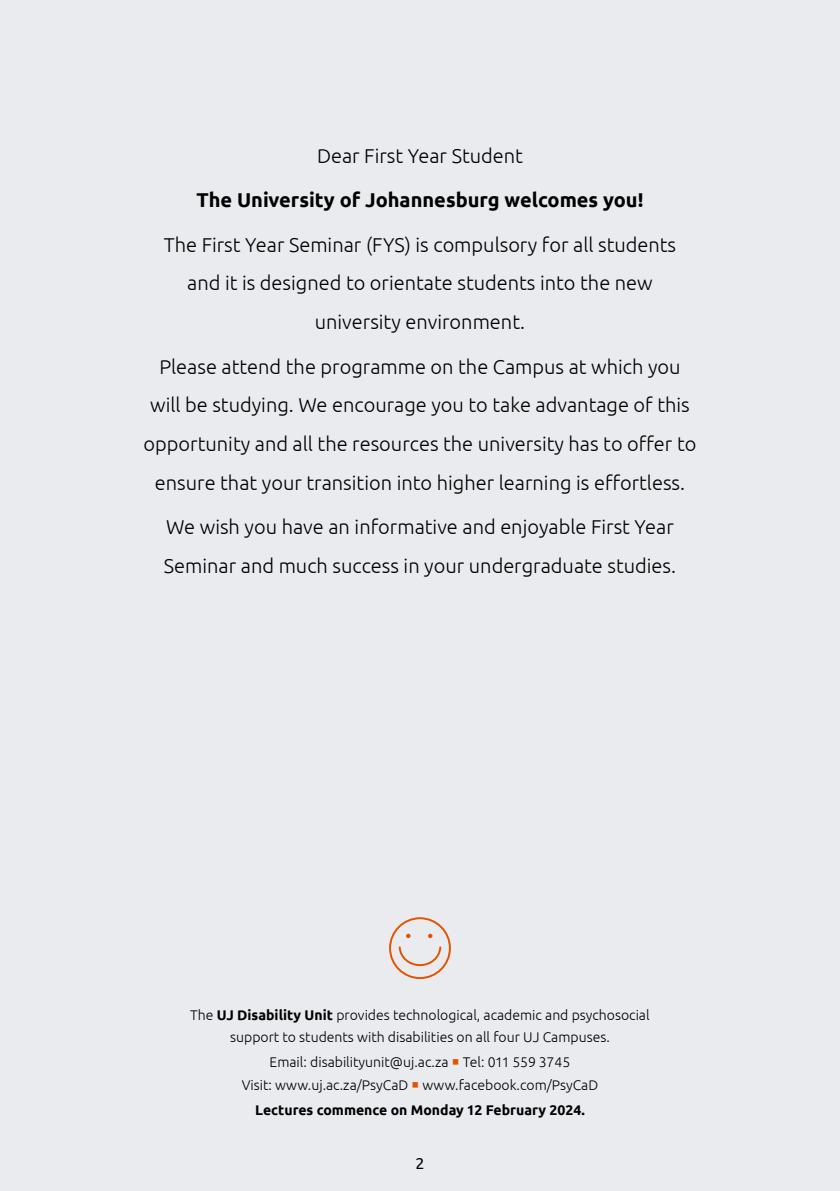
<style>
.page{position:relative;width:840px;height:1191px;background:#fff}
.page>*{position:absolute;margin:0;border:0;box-sizing:border-box;transform-origin:0 0}
.t1{font:300 20px/38.8px "Ubuntu";color:#000;text-align:center}
.t2{font:700 20px "Ubuntu";color:#000}
.t3{font:16px "Ubuntu";color:#000}
.t4{font:300 14px/22.4px "Ubuntu";color:#000;text-align:center}
.t5{font:700 14px "Ubuntu";color:#000}
.s1{font-weight:700}
.s2{color:#e45400}
.s3{font-weight:300;font-size:14px}
</style>
<div class="page">
<div style="left:0;top:0;width:839px;height:1191px;background:#e9ebee"></div>
<hr style="left:839px;top:0;width:1px;height:1191px;background:#e9ebee">
<svg style="left:389px;top:917px;width:61px;height:62px"></svg>
<p class="t1" style="left:317px;top:136px;width:207px">Dear First Year Student</p>
<p class="t2" style="left:196px;top:188px;width:448px">The University of Johannesburg welcomes you!</p>
<p class="t1" style="left:164px;top:225px;width:513px">The First Year Seminar (FYS) is compulsory for all students and it is designed to orientate students into the new university environment.</p>
<p class="t1" style="left:143px;top:346px;width:554px">Please attend the programme on the Campus at which you will be studying. We encourage you to take advantage of this opportunity and all the resources the university has to offer to ensure that your transition into higher learning is effortless.</p>
<p class="t1" style="left:164px;top:507px;width:513px;text-align:left">We wish you have an informative and enjoyable First Year<br>Seminar and much success in your undergraduate studies.</p>
<p class="t4" style="left:190px;top:1003px;width:460px">The <span class="s1">UJ Disability Unit</span> provides technological, academic and psychosocial support to students with disabilities on all four UJ Campuses.</p>
<p class="t4" style="left:241px;top:1050px;width:358px">Email: disabilityunit@uj.ac.za <span class="s2">○</span> Tel: 011 559 3745<br>Visit: www.uj.ac.za/PsyCaD <span class="s2">○</span> www.facebook.com/PsyCaD</p>
<p class="t5" style="left:255px;top:1101px;width:331px">Lectures commence on Monday 12 February 2024.</p>
<p class="t3" style="left:415px;top:1153px;width:11px">2<span class="s3">3</span></p>
</div>
